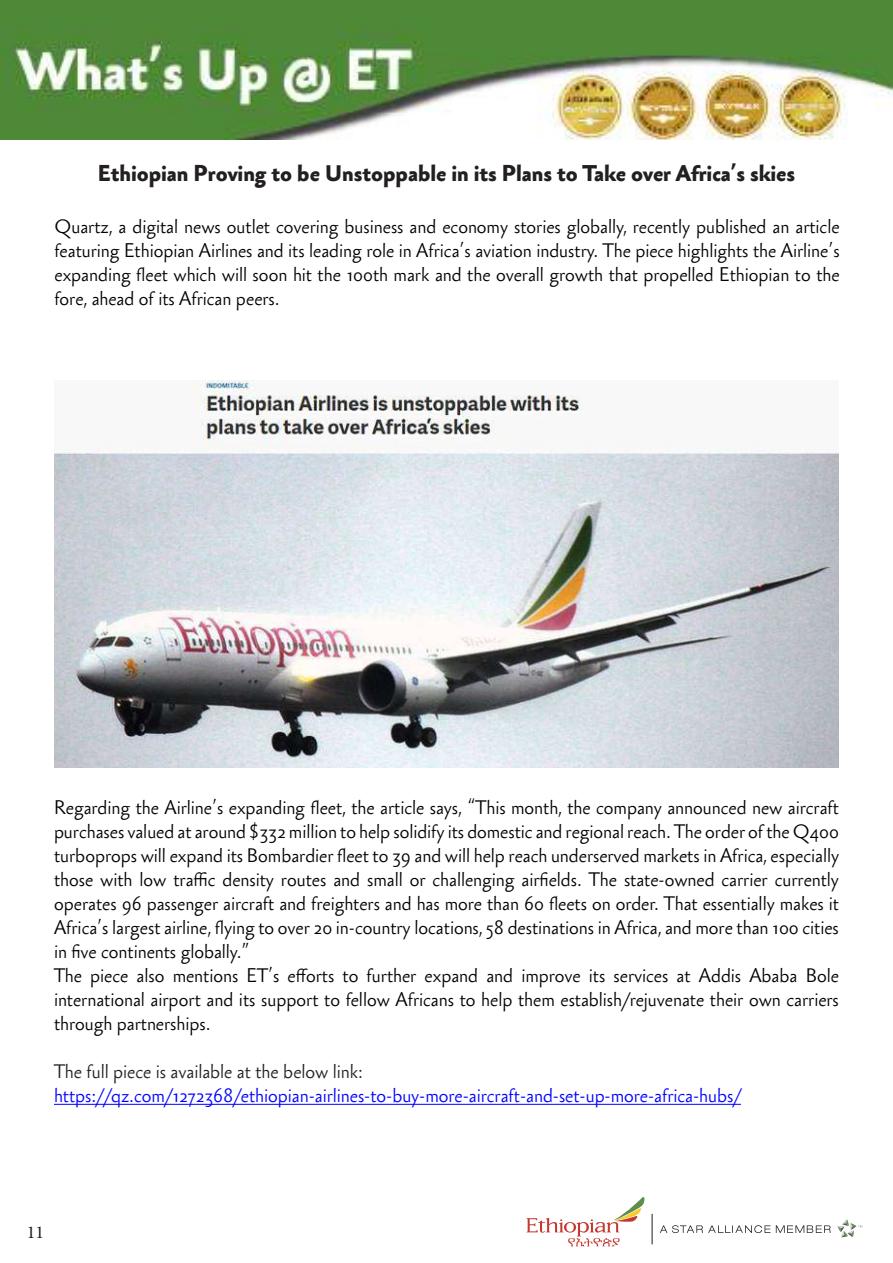
<style>
.page{position:relative;width:893px;height:1263px;background:#fff}
.page>*{position:absolute;margin:0;border:0;box-sizing:border-box;transform-origin:0 0}
.t1{font:700 21px "Sebastian Medium UCF";color:#231f20}
.t2{font:300 18px/24px "Sebastian";color:#000}
.t3{font:300 18px "Sebastian";color:#00f}
.t4{font:300 18px "Sebastian";color:#231f20}
.t5{font:18px "Minion Pro";color:#231f20}
</style>
<div class="page">
<hr style="left:652px;top:1214px;width:1px;height:30px;background:#1f1e1e">
<svg style="left:837px;top:1219px;width:25px;height:18px"></svg>
<svg style="left:660px;top:1225px;width:171px;height:8px"></svg>
<svg style="left:526px;top:1197px;width:119px;height:49px"></svg>
<img style="left:0;top:0;width:893px;height:140px">
<hr style="left:54px;top:1104px;width:687px;height:1px;background:#00f">
<img style="left:54px;top:381px;width:785px;height:386px">
<p class="t1" style="left:98px;top:160px;width:699px">Ethiopian Proving to be Unstoppable in its Plans to Take over Africa’s skies</p>
<p class="t2" style="left:55px;top:215px;width:786px;text-align:justify">Quartz, a digital news outlet covering business and economy stories globally, recently published an article featuring Ethiopian Airlines and its leading role in Africa’s aviation industry. The piece highlights the Airline’s expanding fleet which will soon hit the 100th mark and the overall growth that propelled Ethiopian to the fore, ahead of its African peers.</p>
<p class="t2" style="left:54px;top:795px;width:786px">Regarding the Airline’s expanding fleet, the article says, “This month, the company announced new aircraft purchases valued at around $332 million to help solidify its domestic and regional reach. The order of the Q400 turboprops will expand its Bombardier fleet to 39 and will help reach underserved markets in Africa, especially those with low traffic density routes and small or challenging airfields. The state-owned carrier currently operates 96 passenger aircraft and freighters and has more than 60 fleets on order. That essentially makes it Africa’s largest airline, flying to over 20 in-country locations, 58 destinations in Africa, and more than 100 cities in five continents globally.”<br>The piece also mentions ET’s efforts to further expand and improve its services at Addis Ababa Bole international airport and its support to fellow Africans to help them establish/rejuvenate their own carriers through partnerships.</p>
<p class="t4" style="left:54px;top:1059px;width:310px">The full piece is available at the below link:</p>
<p class="t3" style="left:54px;top:1083px;width:688px">https://qz.com/1272368/ethiopian-airlines-to-buy-more-aircraft-and-set-up-more-africa-hubs/</p>
<p class="t5" style="left:27px;top:1220px;width:19px">11</p>
</div>
